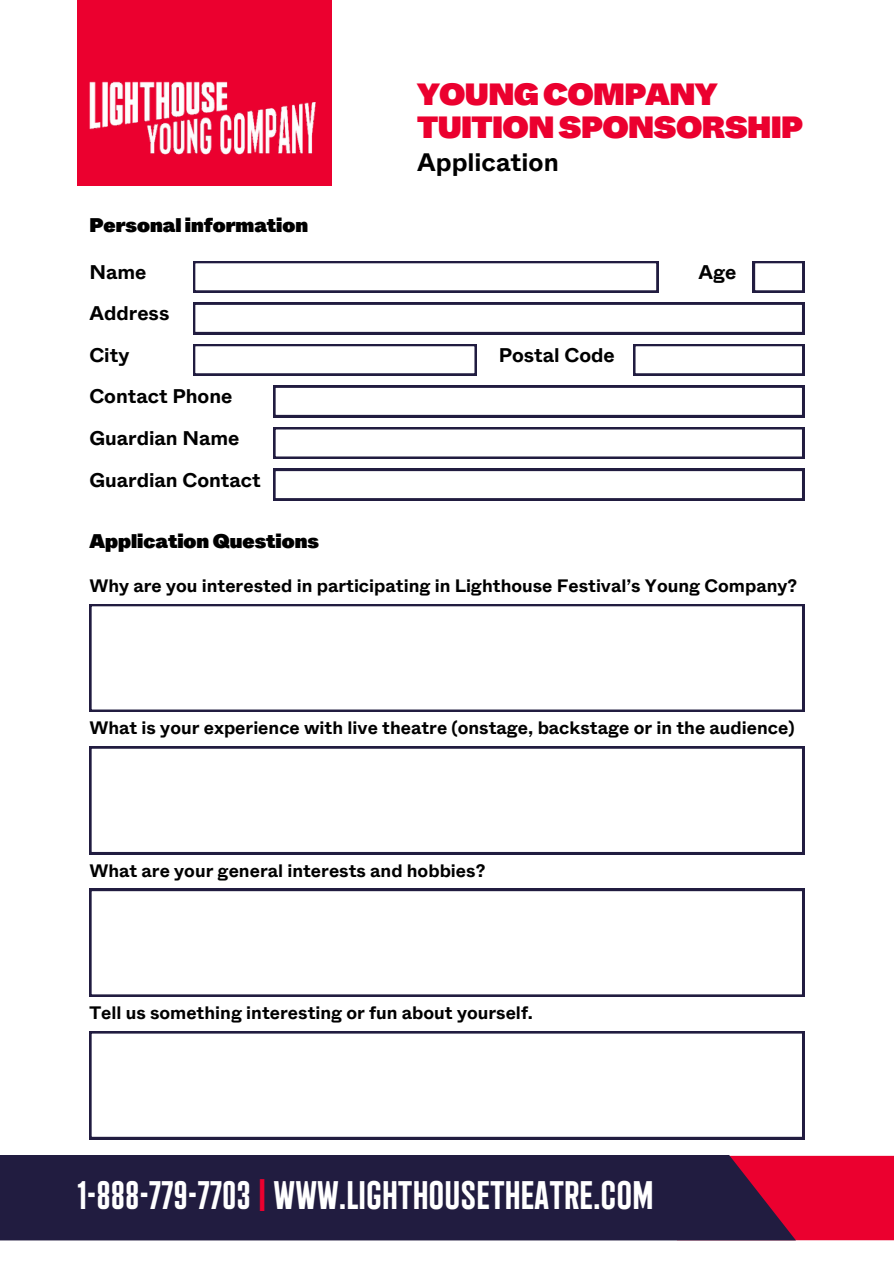
<style>
.page{position:relative;width:894px;height:1264px;background:#fff}
.page>*{position:absolute;margin:0;border:0;box-sizing:border-box;transform-origin:0 0}
.t1{font:700 condensed 39.75px "Plaak 43";color:#fff}
.t2{font:30.75px "Whyte Super";letter-spacing:-.02em;color:#eb002f}
.t3{font:700 25.2px "Whyte";color:#000}
.t4{font:700 19.8px "Whyte";color:#000}
.t5{font:19.8px "Whyte Super";color:#000}
.t6{font:700 18px "Whyte";color:#000}
.s1{color:#eb002f}
</style>
<div class="page">
<div style="left:77px;top:0;width:255px;height:185px;background:#eb002f"></div>
<img style="left:89px;top:81px;width:227px;height:74px">
<svg style="left:193px;top:261px;width:465px;height:31px"></svg>
<svg style="left:193px;top:302px;width:611px;height:32px"></svg>
<svg style="left:193px;top:344px;width:283px;height:31px"></svg>
<svg style="left:273px;top:427px;width:531px;height:32px"></svg>
<svg style="left:752px;top:261px;width:52px;height:31px"></svg>
<svg style="left:89px;top:604px;width:715px;height:107px"></svg>
<svg style="left:89px;top:746px;width:715px;height:108px"></svg>
<svg style="left:89px;top:888px;width:715px;height:108px"></svg>
<svg style="left:273px;top:385px;width:531px;height:32px"></svg>
<svg style="left:633px;top:344px;width:171px;height:31px"></svg>
<svg style="left:273px;top:469px;width:531px;height:31px"></svg>
<svg style="left:89px;top:1031px;width:715px;height:107px"></svg>
<div style="left:676px;top:1155px;width:217px;height:85px;background:#eb002f"></div>
<div style="left:0;top:1155px;width:795px;height:85px;background:#211c40"></div>
<p class="t5" style="left:89px;top:214px;width:220px">Personal information</p>
<p class="t4" style="left:89px;top:260px;width:59px">Name</p>
<p class="t4" style="left:89px;top:302px;width:81px">Address</p>
<p class="t4" style="left:89px;top:343px;width:42px">City</p>
<p class="t4" style="left:89px;top:385px;width:145px">Contact Phone</p>
<p class="t4" style="left:89px;top:426px;width:152px">Guardian Name</p>
<p class="t4" style="left:89px;top:468px;width:173px">Guardian Contact</p>
<p class="t5" style="left:89px;top:529px;width:231px">Application Questions</p>
<p class="t2" style="left:417px;top:76px;width:302px">YOUNG COMPANY</p>
<h2 class="t2" style="left:417px;top:109px;width:387px">TUITION SPONSORSHIP</h2>
<p class="t3" style="left:417px;top:147px;width:143px">Application</p>
<p class="t4" style="left:498px;top:343px;width:118px">Postal Code</p>
<p class="t4" style="left:698px;top:260px;width:40px">Age</p>
<p class="t6" style="left:89px;top:575px;width:709px">Why are you interested in participating in Lighthouse Festival’s Young Company?</p>
<p class="t6" style="left:89px;top:717px;width:706px">What is your experience with live theatre (onstage, backstage or in the audience)</p>
<p class="t6" style="left:89px;top:859px;width:397px">What are your general interests and hobbies?</p>
<p class="t6" style="left:89px;top:1002px;width:445px">Tell us something interesting or fun about yourself.</p>
<h1 class="t1" style="left:77px;top:1176px;width:577px">1-888-779-7703 <span class="s1">|</span> WWW.LIGHTHOUSETHEATRE.COM</h1>
</div>
